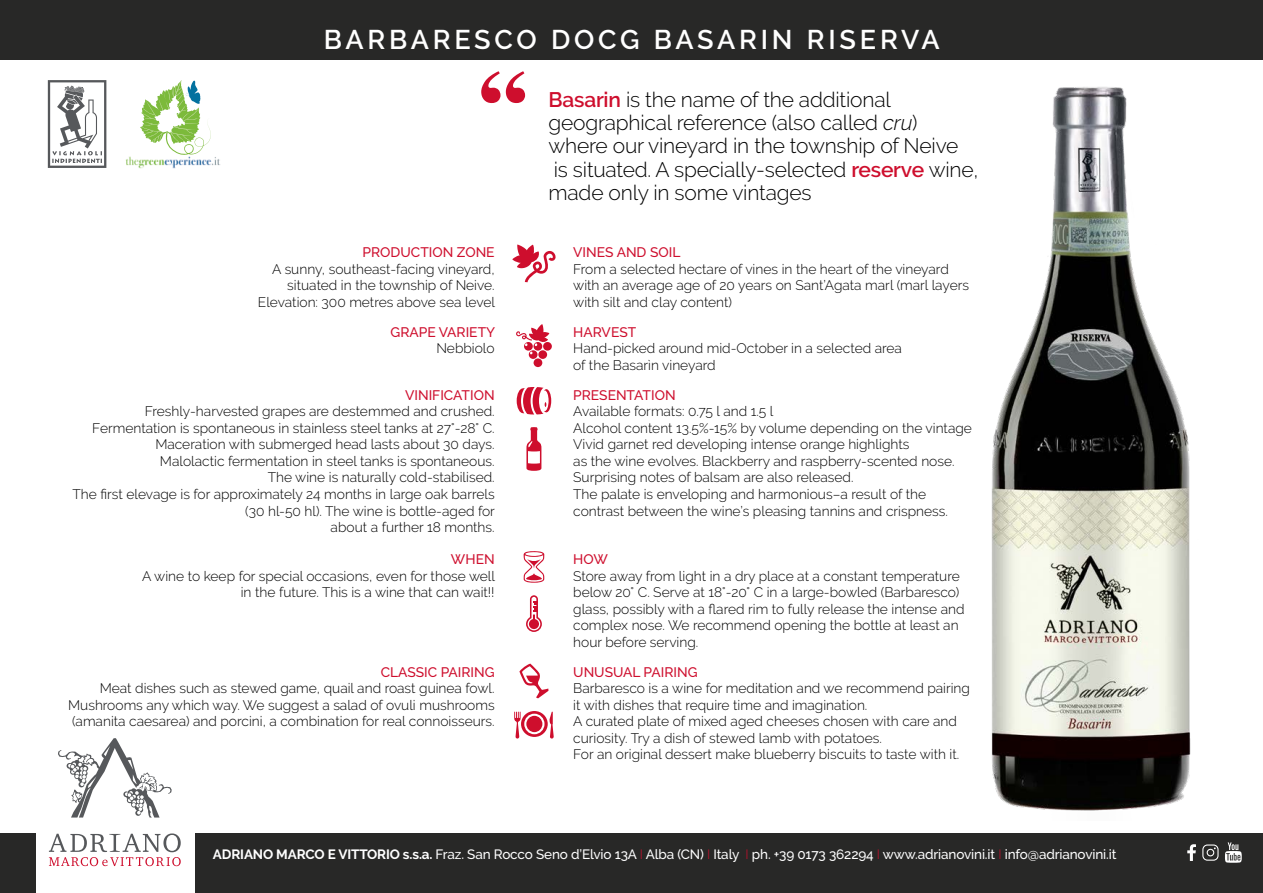
<style>
.page{position:relative;width:1263px;height:893px;background:#fff}
.page>*{position:absolute;margin:0;border:0;box-sizing:border-box;transform-origin:0 0}
.t1{font:600 27px "Raleway";letter-spacing:.14em;color:#fff}
.t2{font:300 21px/23.2px "Raleway";letter-spacing:-.01em;color:#000}
.t3{font:300 13.8px/16.5px "Raleway";color:#000}
.t4{font:500 13.8px "Raleway";color:#ce0e2d}
.t5{font:500 13.5px "Raleway";letter-spacing:-.01em;color:#fff}
.s1{font-weight:600;color:#ce0e2d}
.s2{font-style:italic}
.s3{font-weight:700}
.s4{font-weight:300;color:#ce0e2d}
</style>
<div class="page">
<svg style="left:49px;top:833px;width:132px;height:33px"></svg>
<svg style="left:58px;top:738px;width:114px;height:79px"></svg>
<div style="left:0;top:833px;width:36px;height:60px;background:#282827"></div>
<div style="left:195px;top:833px;width:1068px;height:60px;background:#282827"></div>
<svg style="left:140px;top:80px;width:71px;height:75px"></svg>
<img style="left:126px;top:156px;width:95px;height:12px">
<svg style="left:48px;top:80px;width:58px;height:88px"></svg>
<svg style="left:1187px;top:844px;width:9px;height:17px"></svg>
<svg style="left:1202px;top:844px;width:16px;height:17px"></svg>
<svg style="left:1225px;top:842px;width:17px;height:21px"></svg>
<svg style="left:506px;top:71px;width:19px;height:32px"></svg>
<svg style="left:481px;top:71px;width:19px;height:32px"></svg>
<div style="left:0;top:0;width:1263px;height:60px;background:#282827"></div>
<img style="left:991px;top:87px;width:200px;height:724px">
<svg style="left:512px;top:244px;width:44px;height:38px"></svg>
<svg style="left:516px;top:324px;width:36px;height:43px"></svg>
<svg style="left:517px;top:387px;width:34px;height:27px"></svg>
<svg style="left:526px;top:427px;width:15px;height:44px"></svg>
<svg style="left:524px;top:551px;width:20px;height:32px"></svg>
<svg style="left:526px;top:595px;width:16px;height:37px"></svg>
<svg style="left:519px;top:664px;width:29px;height:34px"></svg>
<svg style="left:521px;top:711px;width:27px;height:26px"></svg>
<div style="left:525px;top:715px;width:18px;height:18px;background:#ce0e2d;border-radius:50%"></div>
<div style="left:524px;top:714px;width:20px;height:20px;border:2px solid #fff;border-radius:50%"></div>
<svg style="left:514px;top:712px;width:7px;height:26px"></svg>
<svg style="left:549px;top:712px;width:5px;height:26px"></svg>
<h1 class="t1" style="left:324px;top:24px;width:617px">BARBARESCO DOCG BASARIN RISERVA</h1>
<p class="t4" style="left:363px;top:245px;width:133px">PRODUCTION ZONE</p>
<p class="t3" style="left:258px;top:261px;width:239px;text-align:right">A sunny, southeast-facing vineyard, situated in the township of Neive.<br>Elevation: 300 metres above sea level</p>
<p class="t4" style="left:390px;top:324px;width:106px">GRAPE VARIETY</p>
<p class="t3" style="left:436px;top:340px;width:60px">Nebbiolo</p>
<p class="t4" style="left:405px;top:387px;width:91px">VINIFICATION</p>
<p class="t3" style="left:73px;top:403px;width:424px;text-align:right">Freshly-harvested grapes are destemmed and crushed.<br>Fermentation is spontaneous in stainless steel tanks at 27°-28° C.<br>Maceration with submerged head lasts about 30 days.<br>Malolactic fermentation in steel tanks is spontaneous.<br>The wine is naturally cold-stabilised.<br>The first elevage is for approximately 24 months in large oak barrels (30 hl-50 hl). The wine is bottle-aged for<br>about a further 18 months.</p>
<p class="t4" style="left:451px;top:551px;width:45px">WHEN</p>
<p class="t3" style="left:142px;top:567px;width:354px;text-align:right">A wine to keep for special occasions, even for those well in the future. This is a wine that can wait!!</p>
<p class="t4" style="left:381px;top:664px;width:115px">CLASSIC PAIRING</p>
<p class="t3" style="left:68px;top:680px;width:428px;text-align:justify;text-indent:32px">Meat dishes such as stewed game, quail and roast guinea fowl.<br>Mushrooms any which way. We suggest a salad of ovuli mushrooms (amanita caesarea) and porcini, a combination for real connoisseurs.</p>
<h2 class="t2" style="left:549px;top:88px;width:431px"><span class="s1">Basarin</span> is the name of the additional geographical reference (also called <span class="s2">cru</span>) where our vineyard in the township of Neive<br>is situated. A specially-selected <span class="s1">reserve</span> wine, made only in some vintages</h2>
<p class="t4" style="left:573px;top:245px;width:109px">VINES AND SOIL</p>
<p class="t3" style="left:573px;top:261px;width:397px">From a selected hectare of vines in the heart of the vineyard with an average age of 20 years on Sant’Agata marl (marl layers with silt and clay content)</p>
<p class="t4" style="left:573px;top:324px;width:64px">HARVEST</p>
<p class="t3" style="left:573px;top:340px;width:330px">Hand-picked around mid-October in a selected area of the Basarìn vineyard</p>
<p class="t4" style="left:573px;top:387px;width:104px">PRESENTATION</p>
<p class="t3" style="left:573px;top:403px;width:400px">Available formats: 0.75 l and 1.5 l<br>Alcohol content 13.5%-15% by volume depending on the vintage Vivid garnet red developing intense orange highlights<br>as the wine evolves. Blackberry and raspberry-scented nose.<br>Surprising notes of balsam are also released.<br>The palate is enveloping and harmonious–a result of the contrast between the wine’s pleasing tannins and crispness.</p>
<p class="t4" style="left:573px;top:551px;width:36px">HOW</p>
<p class="t3" style="left:573px;top:567px;width:393px">Store away from light in a dry place at a constant temperature below 20° C. Serve at 18°-20° C in a large-bowled (Barbaresco) glass, possibly with a flared rim to fully release the intense and complex nose. We recommend opening the bottle at least an hour before serving.</p>
<p class="t4" style="left:573px;top:664px;width:126px">UNUSUAL PAIRING</p>
<p class="t3" style="left:573px;top:680px;width:398px">Barbaresco is a wine for meditation and we recommend pairing it with dishes that require time and imagination.<br>A curated plate of mixed aged cheeses chosen with care and curiosity. Try a dish of stewed lamb with potatoes.<br>For an original dessert make blueberry biscuits to taste with it.</p>
<p class="t5" style="left:213px;top:846px;width:905px"><span class="s3">ADRIANO MARCO E VITTORIO s.s.a.</span> Fraz. San Rocco Seno d’Elvio 13A <span class="s4">I</span> Alba (CN) <span class="s4">I</span> Italy <span class="s4">I</span> ph. +39 0173 362294 <span class="s4">I</span> www.adrianovini.it <span class="s4">I</span> info@adrianovini.it</p>
</div>
